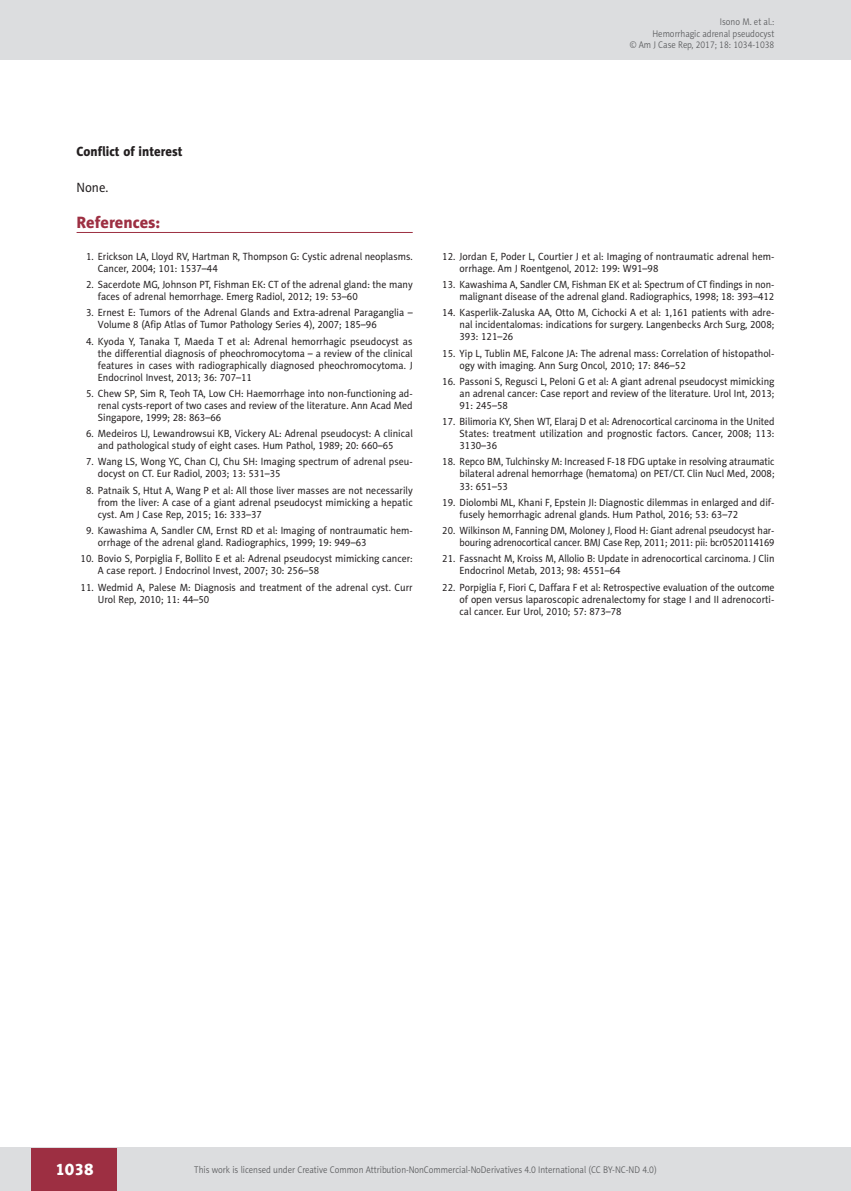
<style>
.page{position:relative;width:851px;height:1191px;background:#fff}
.page>*{position:absolute;margin:0;border:0;box-sizing:border-box;transform-origin:0 0}
.AJCR_Referencje_Tytu{font:16.5px "Naomi Sans EFN Heavy";color:#9d2f42}
.t1{font:16.5px "Naomi Sans EFN Heavy";color:#fff}
.AJCR_Headline_2{font:13.5px "Naomi Sans EFN Heavy";color:#231f20;scale:.95 1}
.AJCR_Body{font:13.5px "Naomi Sans EFN";color:#231f20;scale:.95 1}
.AJCR_Referencje_punk{font:10.5px/12px "Naomi Sans EFN";color:#231f20;scale:.95 1}
.AJCR_Referencje_punk-2{font:10.5px/12px "Naomi Sans EFN";color:#231f20;text-align:justify;scale:.94 1}
.AJCR_Referencje_punk-3{font:10.5px/12px "Naomi Sans EFN";color:#231f20;text-align:right;scale:.93 1}
.AJCR_Referencje_punk-4{font:10.5px/12px "Naomi Sans EFN";color:#231f20;text-align:justify;scale:.96 1}
.t2{font:9.75px/11.2px "Naomi Sans EFN Light";color:#57585a;text-align:right;scale:.9 1}
</style>
<div class="page">
<hr style="left:77px;top:232px;width:335px;height:1px;background:#9d2f42">
<div style="left:0;top:1148px;width:850px;height:43px;background:#dcdddf"></div>
<div style="left:32px;top:1147px;width:85px;height:43px;background:#9d2f42"></div>
<div style="left:0;top:0;width:850px;height:60px;background:#dcdddf"></div>
<p class="t2" style="left:629px;top:16px;width:162px">Isono M. et al.:<br>Hemorrhagic adrenal pseudocyst<br>© Am J Case Rep, 2017; 18: 1034-1038</p>
<p class="AJCR_Headline_2" style="left:77px;top:143px;width:113px">Conflict of interest</p>
<p class="AJCR_Body" style="left:77px;top:179px;width:35px">None.</p>
<p class="AJCR_Referencje_Tytu" style="left:77px;top:212px;width:85px">References:</p>
<p class="AJCR_Referencje_punk" style="left:98px;top:250px;width:333px;text-indent:-12px">1. Erickson LA, Lloyd RV, Hartman R, Thompson G: Cystic adrenal neoplasms.<br>Cancer, 2004; 101: 1537–44</p>
<p class="AJCR_Referencje_punk" style="left:98px;top:279px;width:333px;text-indent:-12px">2. Sacerdote MG, Johnson PT, Fishman EK: CT of the adrenal gland: the many faces of adrenal hemorrhage. Emerg Radiol, 2012; 19: 53–60</p>
<p class="AJCR_Referencje_punk" style="left:98px;top:307px;width:333px;text-indent:-12px">3. Ernest E: Tumors of the Adrenal Glands and Extra-adrenal Paraganglia –<br>Volume 8 (Afip Atlas of Tumor Pathology Series 4), 2007; 185–96</p>
<p class="AJCR_Referencje_punk-4" style="left:98px;top:335px;width:329px;text-indent:-12px">4. Kyoda Y, Tanaka T, Maeda T et al: Adrenal hemorrhagic pseudocyst as the differential diagnosis of pheochromocytoma – a review of the clinical features in cases with radiographically diagnosed pheochromocytoma. J Endocrinol Invest, 2013; 36: 707–11</p>
<p class="AJCR_Referencje_punk" style="left:98px;top:387px;width:333px;text-align:justify;text-indent:-12px">5. Chew SP, Sim R, Teoh TA, Low CH: Haemorrhage into non-functioning ad&shy;renal cysts-report of two cases and review of the literature. Ann Acad Med Singapore, 1999; 28: 863–66</p>
<p class="AJCR_Referencje_punk" style="left:98px;top:428px;width:333px;text-indent:-12px">6. Medeiros LJ, Lewandrowsui KB, Vickery AL: Adrenal pseudocyst: A clinical and pathological study of eight cases. Hum Pathol, 1989; 20: 660–65</p>
<p class="AJCR_Referencje_punk" style="left:98px;top:456px;width:333px;text-indent:-12px">7. Wang LS, Wong YC, Chan CJ, Chu SH: Imaging spectrum of adrenal pseu&shy;docyst on CT. Eur Radiol, 2003; 13: 531–35</p>
<p class="AJCR_Referencje_punk" style="left:98px;top:484px;width:333px;text-align:justify;text-indent:-12px">8. Patnaik S, Htut A, Wang P et al: All those liver masses are not necessarily from the liver: A case of a giant adrenal pseudocyst mimicking a hepatic cyst. Am J Case Rep, 2015; 16: 333–37</p>
<p class="AJCR_Referencje_punk" style="left:98px;top:524px;width:333px;text-indent:-12px">9. Kawashima A, Sandler CM, Ernst RD et al: Imaging of nontraumatic hem&shy;orrhage of the adrenal gland. Radiographics, 1999; 19: 949–63</p>
<p class="AJCR_Referencje_punk" style="left:98px;top:553px;width:333px;text-indent:-17px">10. Bovio S, Porpiglia F, Bollito E et al: Adrenal pseudocyst mimicking cancer:<br>A case report. J Endocrinol Invest, 2007; 30: 256–58</p>
<p class="AJCR_Referencje_punk" style="left:98px;top:581px;width:333px;text-indent:-17px">11. Wedmid A, Palese M: Diagnosis and treatment of the adrenal cyst. Curr<br>Urol Rep, 2010; 11: 44–50</p>
<p class="AJCR_Referencje_punk" style="left:459px;top:250px;width:333px;text-indent:-17px">12. Jordan E, Poder L, Courtier J et al: Imaging of nontraumatic adrenal hem&shy;orrhage. Am J Roentgenol, 2012: 199: W91–98</p>
<p class="AJCR_Referencje_punk-3" style="left:442px;top:279px;width:358px">13. Kawashima A, Sandler CM, Fishman EK et al: Spectrum of CT findings in non&shy;malignant disease of the adrenal gland. Radiographics, 1998; 18: 393–412</p>
<p class="AJCR_Referencje_punk" style="left:459px;top:307px;width:333px;text-align:justify;text-indent:-17px">14. Kasperlik-Zaluska AA, Otto M, Cichocki A et al: 1,161 patients with adre&shy;nal incidentalomas: indications for surgery. Langenbecks Arch Surg, 2008; 393: 121–26</p>
<p class="AJCR_Referencje_punk" style="left:459px;top:347px;width:333px;text-indent:-17px">15. Yip L, Tublin ME, Falcone JA: The adrenal mass: Correlation of histopathol&shy;ogy with imaging. Ann Surg Oncol, 2010; 17: 846–52</p>
<p class="AJCR_Referencje_punk" style="left:459px;top:375px;width:333px;text-align:justify;text-indent:-17px">16. Passoni S, Regusci L, Peloni G et al: A giant adrenal pseudocyst mimicking an adrenal cancer: Case report and review of the literature. Urol Int, 2013; 91: 245–58</p>
<p class="AJCR_Referencje_punk-2" style="left:459px;top:416px;width:336px;text-indent:-17px">17. Bilimoria KY, Shen WT, Elaraj D et al: Adrenocortical carcinoma in the United States: treatment utilization and prognostic factors. Cancer, 2008; 113:<br>3130–36</p>
<p class="AJCR_Referencje_punk-2" style="left:459px;top:456px;width:336px;text-indent:-17px">18. Repco BM, Tulchinsky M: Increased F-18 FDG uptake in resolving atraumatic bilateral adrenal hemorrhage (hematoma) on PET/CT. Clin Nucl Med, 2008; 33: 651–53</p>
<p class="AJCR_Referencje_punk" style="left:459px;top:496px;width:333px;text-indent:-17px">19. Diolombi ML, Khani F, Epstein JI: Diagnostic dilemmas in enlarged and dif&shy;fusely hemorrhagic adrenal glands. Hum Pathol, 2016; 53: 63–72</p>
<p class="AJCR_Referencje_punk-3" style="left:442px;top:524px;width:359px">20. Wilkinson M, Fanning DM, Moloney J, Flood H: Giant adrenal pseudocyst har&shy;bouring adrenocortical cancer. BMJ Case Rep, 2011; 2011: pii: bcr0520114169</p>
<p class="AJCR_Referencje_punk-2" style="left:459px;top:553px;width:336px;text-indent:-17px">21. Fassnacht M, Kroiss M, Allolio B: Update in adrenocortical carcinoma. J Clin<br>Endocrinol Metab, 2013; 98: 4551–64</p>
<p class="AJCR_Referencje_punk-2" style="left:459px;top:581px;width:337px;text-indent:-17px">22. Porpiglia F, Fiori C, Daffara F et al: Retrospective evaluation of the outcome of open versus laparoscopic adrenalectomy for stage I and II adrenocorti&shy;cal cancer. Eur Urol, 2010; 57: 873–78</p>
<h1 class="t1" style="left:55px;top:1159px;width:40px">1038</h1>
<p class="t2" style="left:194px;top:1164px;width:515px">This work is licensed under Creative Common Attribution-NonCommercial-NoDerivatives 4.0 International (CC BY-NC-ND 4.0)</p>
</div>
